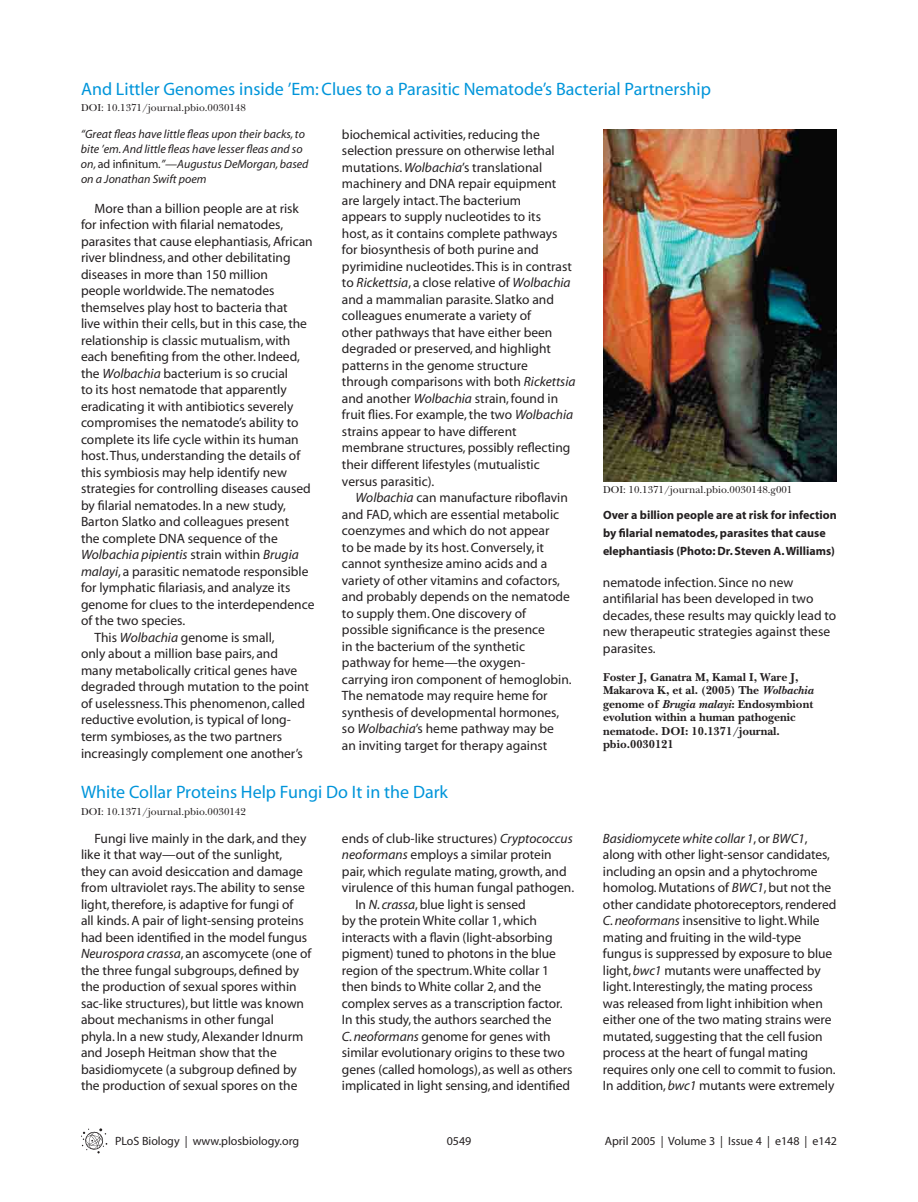
<style>
.page{position:relative;width:918px;height:1202px;background:#fff}
.page>*{position:absolute;margin:0;border:0;box-sizing:border-box;transform-origin:0 0}
.t1{font:18px "Myriad";color:#0095da}
.t2{font:13.5px/16.5px "Myriad";color:#231f20}
.t3{font:italic 13.5px "Myriad";color:#231f20}
.t4{font:700 12px/13.5px "PLB Iserif";color:#231f20}
.t5{font:italic 12px/15px "Myriad";color:#231f20}
.t6{font:700 12px/18px "Myriad";color:#231f20}
.t7{font:12px "Myriad";color:#231f20}
.t8{font:500 10.5px "PLB Iserif";color:#231f20}
.s1{font-style:normal}
.s2{font-style:italic}
</style>
<div class="page">
<svg style="left:81px;top:1128px;width:26px;height:25px"></svg>
<img style="left:603px;top:129px;width:234px;height:352px">
<h1 class="t1" style="left:81px;top:82px;width:632px">And Littler Genomes inside ’Em: Clues to a Parasitic Nematode’s Bacterial Partnership</h1>
<p class="t8" style="left:81px;top:103px;width:166px">DOI: 10.1371/journal.pbio.0030148</p>
<p class="t5" style="left:81px;top:127px;width:229px">“Great fleas have little fleas upon their backs, to bite ’em. And little fleas have lesser fleas and so on, <span class="s1">ad infinitum</span>.”—Augustus DeMorgan, based on a Jonathan Swift poem</p>
<p class="t2" style="left:94px;top:201px;width:206px">More than a billion people are at risk</p>
<p class="t2" style="left:81px;top:217px;width:204px">for infection with filarial nematodes,</p>
<p class="t2" style="left:81px;top:234px;width:233px">parasites that cause elephantiasis, African</p>
<p class="t2" style="left:81px;top:250px;width:211px">river blindness, and other debilitating</p>
<p class="t2" style="left:81px;top:267px;width:189px">diseases in more than 150 million</p>
<p class="t2" style="left:81px;top:283px;width:195px">people worldwide. The nematodes</p>
<p class="t2" style="left:81px;top:300px;width:208px">themselves play host to bacteria that</p>
<p class="t2" style="left:81px;top:316px;width:228px">live within their cells, but in this case, the</p>
<p class="t2" style="left:81px;top:333px;width:211px">relationship is classic mutualism, with</p>
<p class="t2" style="left:81px;top:349px;width:220px">each benefiting from the other. Indeed,</p>
<p class="t2" style="left:81px;top:366px;width:209px">the <span class="s2">Wolbachia</span> bacterium is so crucial</p>
<p class="t2" style="left:81px;top:382px;width:207px">to its host nematode that apparently</p>
<p class="t2" style="left:81px;top:399px;width:214px">eradicating it with antibiotics severely</p>
<p class="t2" style="left:81px;top:415px;width:219px">compromises the nematode’s ability to</p>
<p class="t2" style="left:81px;top:432px;width:219px">complete its life cycle within its human</p>
<p class="t2" style="left:81px;top:448px;width:221px">host. Thus, understanding the details of</p>
<p class="t2" style="left:81px;top:465px;width:208px">this symbiosis may help identify new</p>
<p class="t2" style="left:81px;top:481px;width:231px">strategies for controlling diseases caused</p>
<p class="t2" style="left:81px;top:498px;width:207px">by filarial nematodes. In a new study,</p>
<p class="t2" style="left:81px;top:514px;width:210px">Barton Slatko and colleagues present</p>
<p class="t2" style="left:81px;top:531px;width:198px">the complete DNA sequence of the</p>
<p class="t3" style="left:81px;top:550px;width:219px">Wolbachia pipientis <span class="s1">strain within</span> Brugia</p>
<p class="t2" style="left:81px;top:564px;width:229px"><span class="s2">malayi</span>, a parasitic nematode responsible</p>
<p class="t2" style="left:81px;top:580px;width:211px">for lymphatic filariasis, and analyze its</p>
<p class="t2" style="left:81px;top:597px;width:235px">genome for clues to the interdependence</p>
<p class="t2" style="left:81px;top:613px;width:106px">of the two species.</p>
<p class="t2" style="left:94px;top:630px;width:182px">This <span class="s2">Wolbachia</span> genome is small,</p>
<p class="t2" style="left:81px;top:646px;width:199px">only about a million base pairs, and</p>
<p class="t2" style="left:81px;top:663px;width:218px">many metabolically critical genes have</p>
<p class="t2" style="left:81px;top:679px;width:230px">degraded through mutation to the point</p>
<p class="t2" style="left:81px;top:696px;width:226px">of uselessness. This phenomenon, called</p>
<p class="t2" style="left:81px;top:712px;width:212px">reductive evolution, is typical of long-</p>
<p class="t2" style="left:81px;top:729px;width:203px">term symbioses, as the two partners</p>
<p class="t2" style="left:81px;top:745px;width:223px">increasingly complement one another’s</p>
<p class="t2" style="left:342px;top:127px;width:235px">biochemical activities, reducing the selection pressure on otherwise lethal mutations. <span class="s2">Wolbachia</span>’s translational machinery and DNA repair equipment are largely intact. The bacterium<br>appears to supply nucleotides to its<br>host, as it contains complete pathways for biosynthesis of both purine and pyrimidine nucleotides. This is in contrast to <span class="s2">Rickettsia</span>, a close relative of <span class="s2">Wolbachia </span>and a mammalian parasite. Slatko and colleagues enumerate a variety of<br>other pathways that have either been degraded or preserved, and highlight patterns in the genome structure through comparisons with both <span class="s2">Rickettsia </span>and another <span class="s2">Wolbachia</span> strain, found in fruit flies. For example, the two <span class="s2">Wolbachia </span>strains appear to have different membrane structures, possibly reflecting their different lifestyles (mutualistic versus parasitic).</p>
<p class="t2" style="left:342px;top:490px;width:231px;text-indent:14px"><span class="s2">Wolbachia</span> can manufacture riboflavin and FAD, which are essential metabolic coenzymes and which do not appear<br>to be made by its host. Conversely, it cannot synthesize amino acids and a variety of other vitamins and cofactors, and probably depends on the nematode to supply them. One discovery of possible significance is the presence<br>in the bacterium of the synthetic pathway for heme—the oxygen&shy;carrying iron component of hemoglobin.<br>The nematode may require heme for synthesis of developmental hormones, so <span class="s2">Wolbachia</span>’s heme pathway may be<br>an inviting target for therapy against</p>
<h1 class="t1" style="left:81px;top:785px;width:369px">White Collar Proteins Help Fungi Do It in the Dark</h1>
<p class="t8" style="left:81px;top:807px;width:166px">DOI: 10.1371/journal.pbio.0030142</p>
<p class="t2" style="left:81px;top:831px;width:232px;text-indent:14px">Fungi live mainly in the dark, and they like it that way—out of the sunlight,<br>they can avoid desiccation and damage from ultraviolet rays. The ability to sense light, therefore, is adaptive for fungi of<br>all kinds. A pair of light-sensing proteins had been identified in the model fungus <span class="s2">Neurospora crassa</span>, an ascomycete (one of the three fungal subgroups, defined by the production of sexual spores within sac-like structures), but little was known about mechanisms in other fungal<br>phyla. In a new study, Alexander Idnurm and Joseph Heitman show that the basidiomycete (a subgroup defined by the production of sexual spores on the</p>
<p class="t2" style="left:342px;top:831px;width:232px">ends of club-like structures) <span class="s2">Cryptococcus</span></p>
<p class="t2" style="left:342px;top:847px;width:211px"><span class="s2">neoformans</span> employs a similar protein</p>
<p class="t2" style="left:342px;top:864px;width:226px">pair, which regulate mating, growth, and</p>
<p class="t2" style="left:342px;top:880px;width:234px">virulence of this human fungal pathogen.</p>
<p class="t2" style="left:355px;top:897px;width:172px">In <span class="s2">N. crassa</span>, blue light is sensed</p>
<p class="t2" style="left:342px;top:913px;width:196px">by the protein White collar 1, which</p>
<p class="t2" style="left:342px;top:930px;width:212px">interacts with a flavin (light-absorbing</p>
<p class="t2" style="left:342px;top:946px;width:216px">pigment) tuned to photons in the blue</p>
<p class="t2" style="left:342px;top:963px;width:209px">region of the spectrum. White collar 1</p>
<p class="t2" style="left:342px;top:979px;width:201px">then binds to White collar 2, and the</p>
<p class="t2" style="left:342px;top:996px;width:222px">complex serves as a transcription factor.</p>
<p class="t2" style="left:342px;top:1012px;width:211px">In this study, the authors searched the</p>
<p class="t2" style="left:342px;top:1029px;width:210px"><span class="s2">C. neoformans</span> genome for genes with</p>
<p class="t2" style="left:342px;top:1045px;width:224px">similar evolutionary origins to these two</p>
<p class="t2" style="left:342px;top:1062px;width:232px">genes (called homologs), as well as others</p>
<p class="t2" style="left:342px;top:1078px;width:230px">implicated in light sensing, and identified</p>
<p class="t7" style="left:115px;top:1136px;width:186px">PLoS Biology | www.plosbiology.org</p>
<p class="t7" style="left:447px;top:1136px;width:26px">0549</p>
<p class="t8" style="left:603px;top:485px;width:191px">DOI: 10.1371/journal.pbio.0030148.g001</p>
<p class="t6" style="left:603px;top:507px;width:235px">Over a billion people are at risk for infection by filarial nematodes, parasites that cause elephantiasis (Photo: Dr. Steven A. Williams)</p>
<p class="t2" style="left:603px;top:575px;width:235px">nematode infection. Since no new antifilarial has been developed in two decades, these results may quickly lead to new therapeutic strategies against these parasites.</p>
<p class="t4" style="left:603px;top:672px;width:212px">Foster J, Ganatra M, Kamal I, Ware J, Makarova K, et al. (2005) The <span class="s2">Wolbachia </span>genome of <span class="s2">Brugia malayi</span>: Endosymbiont evolution within a human pathogenic nematode. DOI: 10.1371/journal. pbio.0030121</p>
<p class="t2" style="left:603px;top:831px;width:235px"><span class="s2">Basidiomycete white collar 1</span>, or <span class="s2">BWC1</span>, along with other light-sensor candidates, including an opsin and a phytochrome homolog. Mutations of <span class="s2">BWC1</span>, but not the other candidate photoreceptors, rendered <span class="s2">C. neoformans</span> insensitive to light. While mating and fruiting in the wild-type fungus is suppressed by exposure to blue light, <span class="s2">bwc1</span> mutants were unaffected by light. Interestingly, the mating process was released from light inhibition when either one of the two mating strains were mutated, suggesting that the cell fusion process at the heart of fungal mating requires only one cell to commit to fusion.<br>In addition, <span class="s2">bwc1</span> mutants were extremely</p>
<p class="t7" style="left:605px;top:1136px;width:234px">April 2005 | Volume 3 | Issue 4 | e148 | e142</p>
</div>
